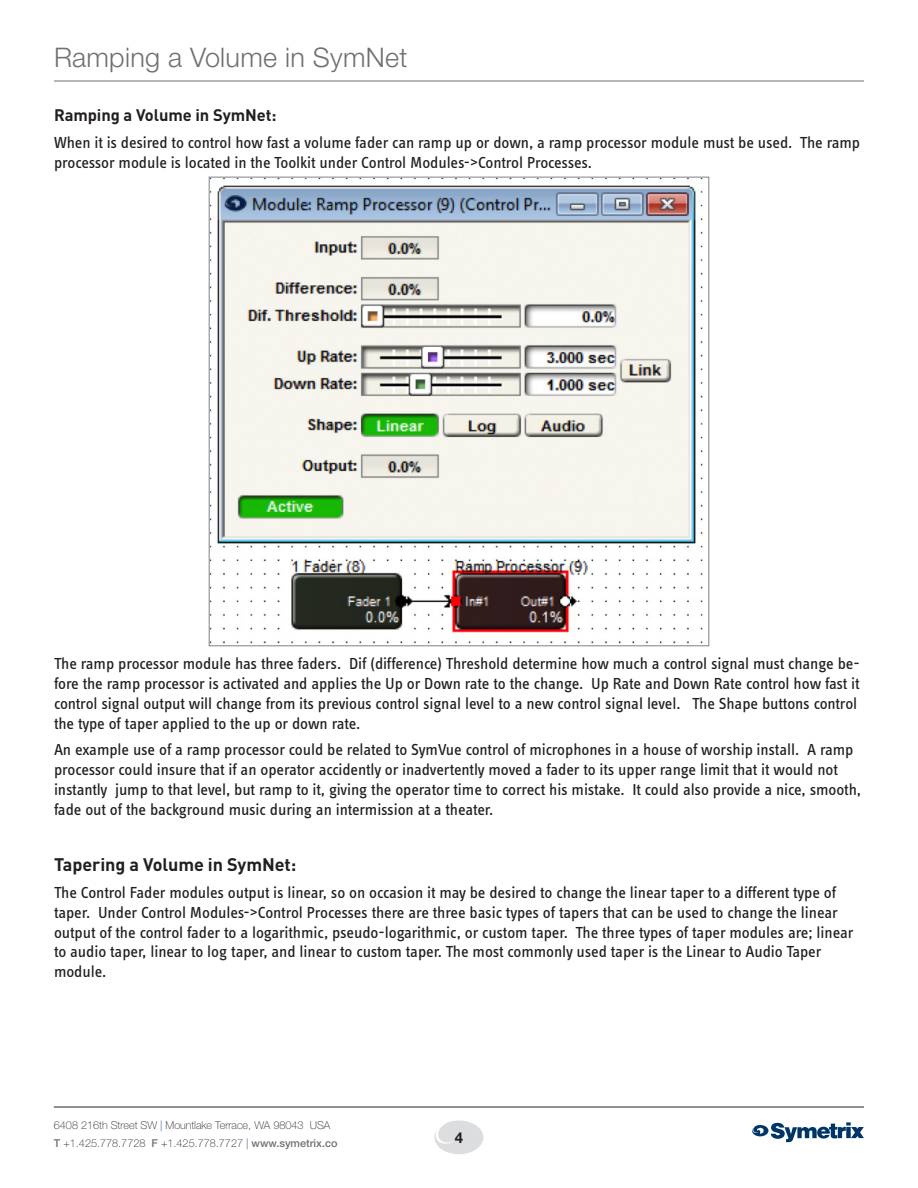
<style>
.page{position:relative;width:918px;height:1188px;background:#fff}
.page>*{position:absolute;margin:0;border:0;box-sizing:border-box;transform-origin:0 0}
.PAGE_HEADING_RIGHT{font:300 27px "Helvetica Neue LT Std";letter-spacing:.01em;color:#717074}
.SellCopy{font:700 18px "DIN";letter-spacing:-.005em;color:#231f20}
.SellCopy-2{font:16.5px/19.8px "Info Text";letter-spacing:-.005em;color:#231f20}
.SellCopy-3{font:700 16.5px "DIN";letter-spacing:-.005em;color:#231f20}
.t1{font:700 15px "Helvetica Neue LT Std";color:#231f20}
.t2{font:100 10.8px "Helvetica Neue LT Std";color:#231f20}
.s1{color:#003667}
.s2{font-weight:500;color:#717074}
</style>
<div class="page">
<img style="left:211px;top:179px;width:492px;height:465px">
<hr style="left:54px;top:81px;width:810px;height:1px;background:#717074">
<svg style="left:434px;top:1120px;width:49px;height:34px"></svg>
<svg style="left:752px;top:1122px;width:112px;height:20px"></svg>
<hr style="left:54px;top:1107px;width:810px;height:1px;background:#231f20">
<p class="PAGE_HEADING_RIGHT" style="left:54px;top:40px;width:355px">Ramping a Volume in SymNet</p>
<p class="SellCopy-3" style="left:54px;top:105px;width:224px">Ramping a Volume in SymNet:</p>
<p class="SellCopy-2" style="left:54px;top:133px;width:808px">When it is desired to control how fast a volume fader can ramp up or down, a ramp processor module must be used. The ramp processor module is located in the Toolkit under Control Modules-&gt;Control Processes.</p>
<p class="SellCopy-2" style="left:54px;top:654px;width:807px">The ramp processor module has three faders. Dif (difference) Threshold determine how much a control signal must change be&shy;fore the ramp processor is activated and applies the Up or Down rate to the change. Up Rate and Down Rate control how fast it control signal output will change from its previous control signal level to a new control signal level. The Shape buttons control the type of taper applied to the up or down rate.</p>
<p class="SellCopy-2" style="left:54px;top:740px;width:809px">An example use of a ramp processor could be related to SymVue control of microphones in a house of worship install. A ramp processor could insure that if an operator accidently or inadvertently moved a fader to its upper range limit that it would not instantly jump to that level, but ramp to it, giving the operator time to correct his mistake. It could also provide a nice, smooth, fade out of the background music during an intermission at a theater.</p>
<p class="SellCopy" style="left:54px;top:853px;width:244px">Tapering a Volume in SymNet:</p>
<p class="SellCopy-2" style="left:54px;top:883px;width:801px">The Control Fader modules output is linear, so on occasion it may be desired to change the linear taper to a different type of taper. Under Control Modules-&gt;Control Processes there are three basic types of tapers that can be used to change the linear output of the control fader to a logarithmic, pseudo-logarithmic, or custom taper. The three types of taper modules are; linear to audio taper, linear to log taper, and linear to custom taper. The most commonly used taper is the Linear to Audio Taper module.</p>
<p class="t2" style="left:54px;top:1119px;width:278px">6408 216th Street SW <span class="s1">|</span> Mountlake Terrace, WA 98043 USA</p>
<p class="t2" style="left:54px;top:1137px;width:285px"><span class="s2">T</span> +1.425.778.7728 <span class="s2">F</span> +1.425.778.7727 <span class="s1">|</span> <span class="s2">www.symetrix.co</span></p>
<p class="t1" style="left:455px;top:1128px;width:10px">4</p>
</div>
